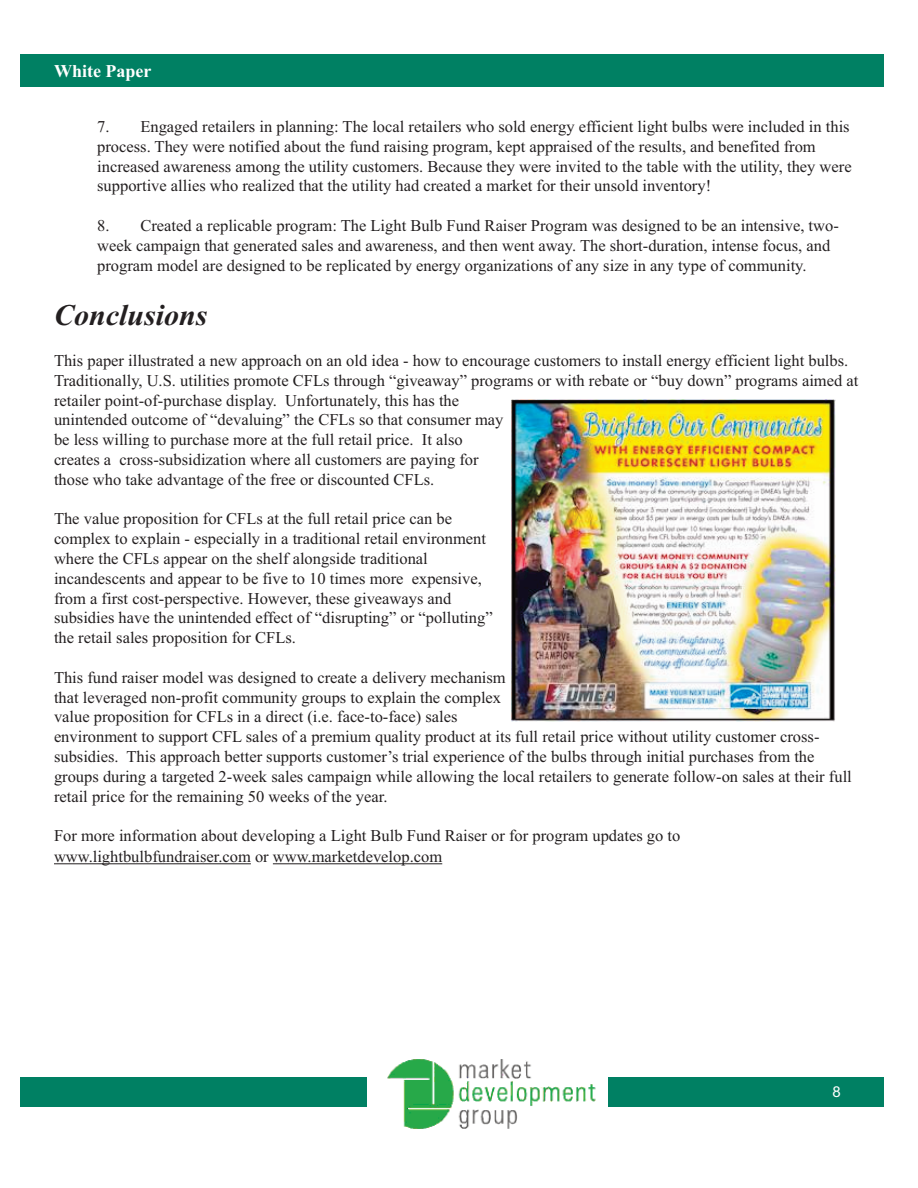
<style>
.page{position:relative;width:918px;height:1188px;background:#fff}
.page>*{position:absolute;margin:0;border:0;box-sizing:border-box;transform-origin:0 0}
.t1{font:italic 700 30px "Times New Roman";color:#231f20}
.t2{font:700 18px "Times New Roman";color:#fff}
.t3{font:16.5px/19.8px "Times New Roman";color:#231f20}
.t4{font:15px "Arial";color:#fff}
</style>
<div class="page">
<div style="left:20px;top:54px;width:864px;height:33px;background:#008063"></div>
<div style="left:20px;top:1077px;width:864px;height:30px;background:#008063"></div>
<div style="left:367px;top:1058px;width:241px;height:70px;background:#fff"></div>
<img style="left:387px;top:1059px;width:209px;height:69px">
<hr style="left:54px;top:863px;width:197px;height:1px;background:#231f20">
<hr style="left:273px;top:863px;width:169px;height:1px;background:#231f20">
<img style="left:512px;top:399px;width:323px;height:323px">
<p class="t2" style="left:54px;top:60px;width:99px">White Paper</p>
<p class="t3" style="left:97px;top:116px;width:756px">7. Engaged retailers in planning: The local retailers who sold energy efficient light bulbs were included in this process. They were notified about the fund raising program, kept appraised of the results, and benefited from increased awareness among the utility customers. Because they were invited to the table with the utility, they were supportive allies who realized that the utility had created a market for their unsold inventory!</p>
<p class="t3" style="left:97px;top:215px;width:743px">8. Created a replicable program: The Light Bulb Fund Raiser Program was designed to be an intensive, two&shy;week campaign that generated sales and awareness, and then went away. The short-duration, intense focus, and program model are designed to be replicated by energy organizations of any size in any type of community.</p>
<h1 class="t1" style="left:54px;top:298px;width:155px">Conclusions</h1>
<p class="t3" style="left:54px;top:350px;width:806px">This paper illustrated a new approach on an old idea - how to encourage customers to install energy efficient light bulbs.<br>Traditionally, U.S. utilities promote CFLs through “giveaway” programs or with rebate or “buy down” programs aimed at retailer point-of-purchase display. Unfortunately, this has the<br>unintended outcome of “devaluing” the CFLs so that consumer may<br>be less willing to purchase more at the full retail price. It also<br>creates a cross-subsidization where all customers are paying for<br>those who take advantage of the free or discounted CFLs.</p>
<p class="t3" style="left:54px;top:509px;width:440px">The value proposition for CFLs at the full retail price can be complex to explain - especially in a traditional retail environment where the CFLs appear on the shelf alongside traditional incandescents and appear to be five to 10 times more expensive, from a first cost-perspective. However, these giveaways and subsidies have the unintended effect of “disrupting” or “polluting” the retail sales proposition for CFLs.</p>
<p class="t3" style="left:54px;top:667px;width:799px">This fund raiser model was designed to create a delivery mechanism<br>that leveraged non-profit community groups to explain the complex<br>value proposition for CFLs in a direct (i.e. face-to-face) sales<br>environment to support CFL sales of a premium quality product at its full retail price without utility customer cross&shy;subsidies. This approach better supports customer’s trial experience of the bulbs through initial purchases from the groups during a targeted 2-week sales campaign while allowing the local retailers to generate follow-on sales at their full retail price for the remaining 50 weeks of the year.</p>
<p class="t3" style="left:54px;top:825px;width:628px;line-height:20.9px">For more information about developing a Light Bulb Fund Raiser or for program updates go to www.lightbulbfundraiser.com or www.marketdevelop.com</p>
<p class="t4" style="left:833px;top:1083px;width:10px">8</p>
</div>
